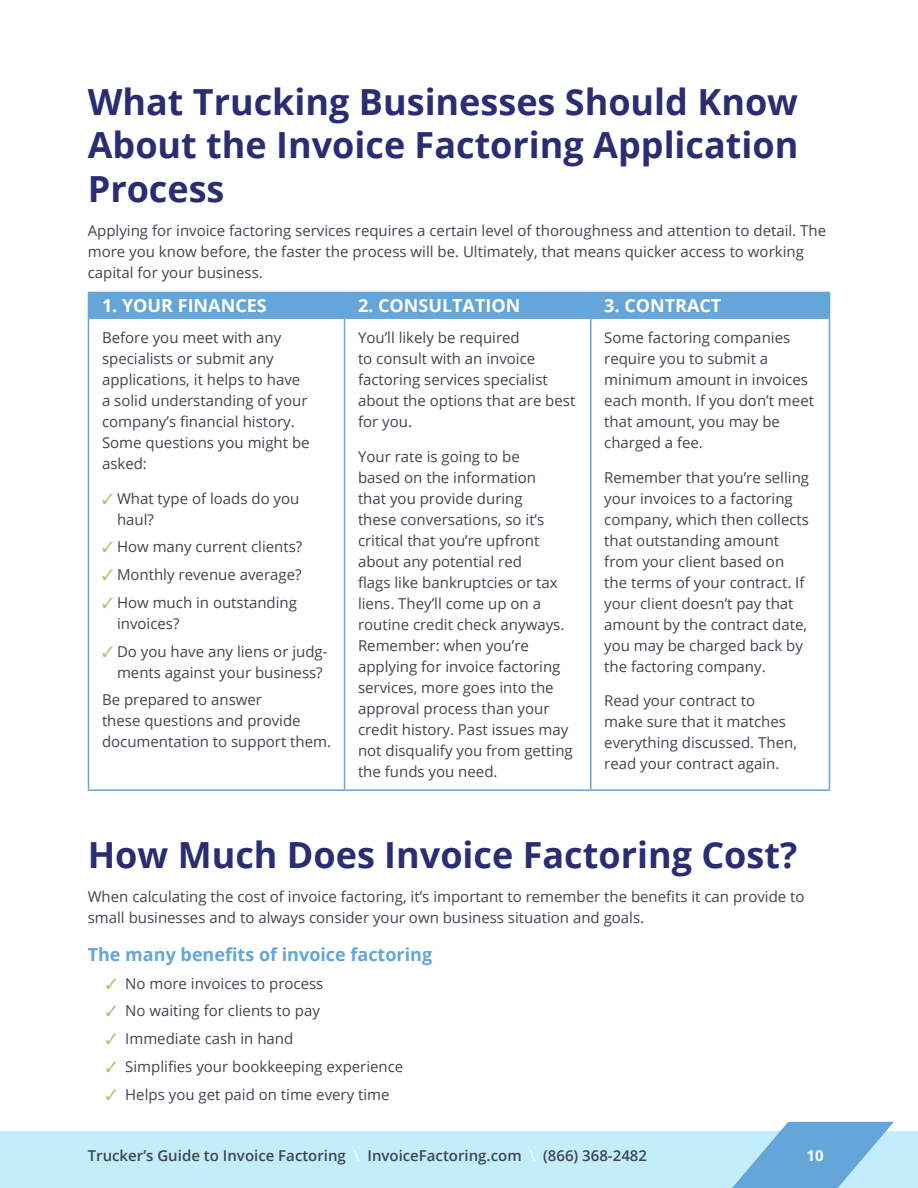
<style>
.page{position:relative;width:918px;height:1188px;background:#fff}
.page>*{position:absolute;margin:0;border:0;box-sizing:border-box;transform-origin:0 0}
.t1{font:700 36px/43.2px "Open Sans";color:#2b2d72;text-align:justify}
.t2{font:700 18px "Open Sans";color:#fff}
.t3{font:700 18px "Open Sans";color:#64a5da}
.t4{font:15px/21px "Open Sans";color:#3f454f}
.t5{font:600 15px "Open Sans";color:#3f454f}
.t6{font:700 15px "Open Sans";color:#fff}
.s1{color:#a0cb72}
.s2{color:#fff}
</style>
<div class="page">
<div style="left:0;top:1132px;width:918px;height:56px;background:#c4edfb"></div>
<svg style="left:721px;top:1122px;width:173px;height:66px"></svg>
<hr style="left:345px;top:317px;width:246px;height:2px;background:#64a5da">
<hr style="left:344px;top:319px;width:1px;height:470px;background:#64a5da">
<hr style="left:591px;top:317px;width:239px;height:2px;background:#64a5da">
<hr style="left:345px;top:789px;width:246px;height:2px;background:#64a5da">
<hr style="left:590px;top:319px;width:2px;height:470px;background:#64a5da">
<hr style="left:829px;top:319px;width:1px;height:470px;background:#64a5da">
<hr style="left:591px;top:789px;width:239px;height:2px;background:#64a5da">
<div style="left:88px;top:292px;width:742px;height:26px;background:#64a5da"></div>
<hr style="left:88px;top:317px;width:257px;height:2px;background:#64a5da">
<hr style="left:88px;top:319px;width:1px;height:470px;background:#64a5da">
<hr style="left:88px;top:789px;width:257px;height:2px;background:#64a5da">
<h1 class="t1" style="left:88px;top:80px;width:712px">What Trucking Businesses Should Know About the Invoice Factoring Application Process</h1>
<p class="t4" style="left:88px;top:220px;width:740px">Applying for invoice factoring services requires a certain level of thoroughness and attention to detail. The more you know before, the faster the process will be. Ultimately, that means quicker access to working capital for your business.</p>
<p class="t2" style="left:102px;top:293px;width:166px">1. YOUR FINANCES</p>
<p class="t2" style="left:358px;top:293px;width:164px">2. CONSULTATION</p>
<p class="t2" style="left:604px;top:293px;width:119px">3. CONTRACT</p>
<p class="t4" style="left:102px;top:327px;width:209px">Before you meet with any specialists or submit any applications, it helps to have a solid understanding of your company’s financial history.<br>Some questions you might be asked:</p>
<p class="t4" style="left:117px;top:487px;width:184px;text-indent:-15px"><span class="s1">✓</span> What type of loads do you haul?</p>
<p class="t4" style="left:102px;top:536px;width:202px"><span class="s1">✓</span> How many current clients?</p>
<p class="t4" style="left:102px;top:564px;width:201px"><span class="s1">✓</span> Monthly revenue average?</p>
<p class="t4" style="left:117px;top:592px;width:181px;text-indent:-15px"><span class="s1">✓</span> How much in outstanding invoices?</p>
<p class="t4" style="left:117px;top:640px;width:212px;text-indent:-15px"><span class="s1">✓</span> Do you have any liens or judg&shy;ments against your business?</p>
<p class="t4" style="left:102px;top:689px;width:231px">Be prepared to answer<br>these questions and provide documentation to support them.</p>
<p class="t4" style="left:358px;top:327px;width:219px">You’ll likely be required<br>to consult with an invoice factoring services specialist about the options that are best for you.</p>
<p class="t4" style="left:358px;top:445px;width:216px">Your rate is going to be<br>based on the information<br>that you provide during<br>these conversations, so it’s critical that you’re upfront about any potential red<br>flags like bankruptcies or tax liens. They’ll come up on a routine credit check anyways.<br>Remember: when you’re applying for invoice factoring services, more goes into the approval process than your credit history. Past issues may not disqualify you from getting the funds you need.</p>
<p class="t4" style="left:604px;top:327px;width:211px">Some factoring companies require you to submit a minimum amount in invoices each month. If you don’t meet that amount, you may be charged a fee.</p>
<p class="t4" style="left:604px;top:466px;width:206px">Remember that you’re selling your invoices to a factoring company, which then collects that outstanding amount from your client based on the terms of your contract. If your client doesn’t pay that amount by the contract date, you may be charged back by the factoring company.</p>
<p class="t4" style="left:604px;top:690px;width:194px">Read your contract to make sure that it matches everything discussed. Then, read your contract again.</p>
<h1 class="t1" style="left:88px;top:832px;width:711px">How Much Does Invoice Factoring Cost?</h1>
<p class="t4" style="left:88px;top:886px;width:718px">When calculating the cost of invoice factoring, it’s important to remember the benefits it can provide to small businesses and to always consider your own business situation and goals.</p>
<p class="t3" style="left:88px;top:942px;width:346px">The many benefits of invoice factoring</p>
<p class="t4" style="left:106px;top:972px;width:219px"><span class="s1">✓</span> No more invoices to process</p>
<p class="t4" style="left:106px;top:1000px;width:216px"><span class="s1">✓</span> No waiting for clients to pay</p>
<p class="t4" style="left:106px;top:1028px;width:189px"><span class="s1">✓</span> Immediate cash in hand</p>
<p class="t4" style="left:106px;top:1056px;width:299px"><span class="s1">✓</span> Simplifies your bookkeeping experience</p>
<p class="t4" style="left:106px;top:1083px;width:285px"><span class="s1">✓</span> Helps you get paid on time every time</p>
<p class="t5" style="left:88px;top:1146px;width:561px">Trucker’s Guide to Invoice Factoring <span class="s2">\</span> InvoiceFactoring.com <span class="s2">\</span> (866) 368-2482</p>
<p class="t6" style="left:806px;top:1145px;width:19px">10</p>
</div>
